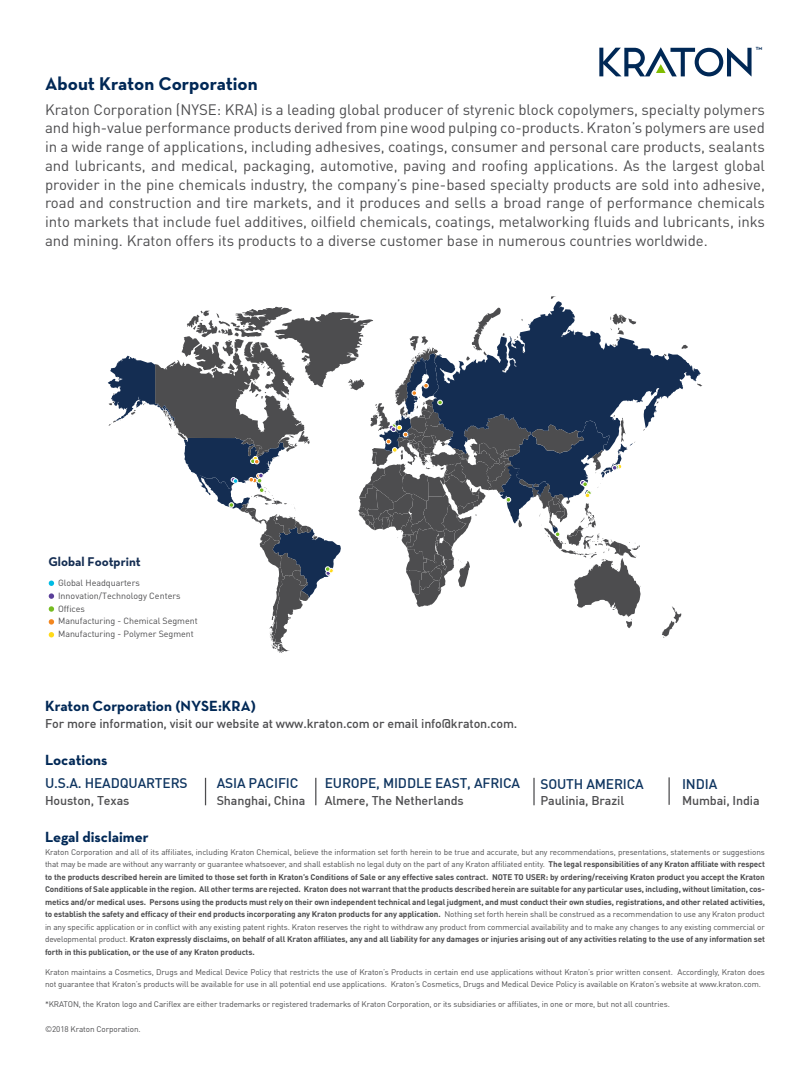
<style>
.page{position:relative;width:810px;height:1080px;background:#fff}
.page>*{position:absolute;margin:0;border:0;box-sizing:border-box;transform-origin:0 0}
.t1{font:700 18.75px "Neutra Text";color:#002856}
.t2{font:15px/18.8px "DINOT";color:#4d4d4f;text-align:justify}
.t3{font:700 15px "Neutra Text";color:#002856}
.t4{font:500 13.75px "DIN";letter-spacing:-.01em;color:#0f3560}
.t5{font:700 12.88px "Neutra Text";color:#142d52}
.t6{font:500 12.5px "DIN";letter-spacing:-.01em;color:#4d4d4f}
.t7{font:8.88px "DINOT";letter-spacing:-.005em;color:#4d4d4f}
.t8{font:700 8.12px/12.5px "DINOT";letter-spacing:-.01em;color:#4d4d4f;text-align:justify}
.t9{font:8.12px/12.5px "DINOT";letter-spacing:-.01em;color:#4d4d4f}
.t10{font:700 4.62px "Neutra Text";color:#002856}
.s1{font-weight:400}
</style>
<div class="page">
<svg style="left:662px;top:606px;width:19px;height:32px"></svg>
<svg style="left:554px;top:301px;width:147px;height:127px"></svg>
<svg style="left:697px;top:383px;width:5px;height:3px"></svg>
<svg style="left:681px;top:345px;width:7px;height:4px"></svg>
<svg style="left:108px;top:306px;width:537px;height:347px"></svg>
<svg style="left:205px;top:778px;width:1px;height:27px"></svg>
<svg style="left:315px;top:778px;width:1px;height:27px"></svg>
<hr style="left:533px;top:778px;width:2px;height:27px;background:#4d4d4f">
<svg style="left:669px;top:777px;width:1px;height:28px"></svg>
<svg style="left:599px;top:47px;width:153px;height:29px"></svg>
<svg style="left:49px;top:581px;width:5px;height:5px"></svg>
<svg style="left:49px;top:606px;width:5px;height:6px"></svg>
<svg style="left:49px;top:632px;width:5px;height:5px"></svg>
<svg style="left:49px;top:593px;width:5px;height:6px"></svg>
<svg style="left:49px;top:619px;width:5px;height:6px"></svg>
<p class="t10" style="left:756px;top:46px;width:8px">TM</p>
<h1 class="t1" style="left:45px;top:71px;width:214px">About Kraton Corporation</h1>
<p class="t2" style="left:45px;top:100px;width:722px">Kraton Corporation (NYSE: KRA) is a leading global producer of styrenic block copolymers, specialty polymers and high-value performance products derived from pine wood pulping co-products. Kraton’s polymers are used in a wide range of applications, including adhesives, coatings, consumer and personal care products, sealants and lubricants, and medical, packaging, automotive, paving and roofing applications. As the largest global provider in the pine chemicals industry, the company’s pine-based specialty products are sold into adhesive, road and construction and tire markets, and it produces and sells a broad range of performance chemicals into markets that include fuel additives, oilfield chemicals, coatings, metalworking fluids and lubricants, inks and mining. Kraton offers its products to a diverse customer base in numerous countries worldwide.</p>
<h3 class="t5" style="left:48px;top:554px;width:94px">Global Footprint</h3>
<p class="t7" style="left:58px;top:577px;width:83px">Global Headquarters</p>
<p class="t7" style="left:58px;top:603px;width:28px">Offices</p>
<p class="t7" style="left:58px;top:629px;width:137px">Manufacturing - Polymer Segment</p>
<p class="t7" style="left:58px;top:590px;width:124px">Innovation/Technology Centers</p>
<p class="t7" style="left:58px;top:616px;width:141px">Manufacturing - Chemical Segment</p>
<h2 class="t3" style="left:45px;top:697px;width:212px">Kraton Corporation (NYSE:KRA)</h2>
<h3 class="t6" style="left:45px;top:715px;width:474px">For more information, visit our website at www.kraton.com or email info@kraton.com.</h3>
<h2 class="t3" style="left:45px;top:750px;width:64px">Locations</h2>
<h3 class="t4" style="left:45px;top:775px;width:144px">U.S.A. HEADQUARTERS</h3>
<h3 class="t6" style="left:45px;top:792px;width:86px">Houston, Texas</h3>
<h3 class="t4" style="left:217px;top:775px;width:83px">ASIA PACIFIC</h3>
<h3 class="t6" style="left:217px;top:792px;width:90px">Shanghai, China</h3>
<h3 class="t4" style="left:325px;top:775px;width:197px">EUROPE, MIDDLE EAST, AFRICA</h3>
<h3 class="t6" style="left:325px;top:792px;width:141px">Almere, The Netherlands</h3>
<h3 class="t4" style="left:540px;top:775px;width:105px">SOUTH AMERICA</h3>
<h3 class="t6" style="left:540px;top:792px;width:85px">Paulinia, Brazil</h3>
<h3 class="t4" style="left:682px;top:775px;width:37px">INDIA</h3>
<h3 class="t6" style="left:682px;top:792px;width:79px">Mumbai, India</h3>
<h2 class="t3" style="left:45px;top:828px;width:105px">Legal disclaimer</h2>
<p class="t8" style="left:45px;top:845px;width:722px"><span class="s1">Kraton Corporation and all of its affiliates, including Kraton Chemical, believe the information set forth herein to be true and accurate, but any recommendations, presentations, statements or suggestions that may be made are without any warranty or guarantee whatsoever, and shall establish no legal duty on the part of any Kraton affiliated entity.</span> The legal responsibilities of any Kraton affiliate with respect to the products described herein are limited to those set forth in Kraton’s Conditions of Sale or any effective sales contract. NOTE TO USER: by ordering/receiving Kraton product you accept the Kraton Conditions of Sale applicable in the region. All other terms are rejected. Kraton does not warrant that the products described herein are suitable for any particular uses, including, without limitation, cos&shy;metics and/or medical uses. Persons using the products must rely on their own independent technical and legal judgment, and must conduct their own studies, registrations, and other related activities, to establish the safety and efficacy of their end products incorporating any Kraton products for any application. <span class="s1">Nothing set forth herein shall be construed as a recommendation to use any Kraton product in any specific application or in conflict with any existing patent rights. Kraton reserves the right to withdraw any product from commercial availability and to make any changes to any existing commercial or developmental product.</span> Kraton expressly disclaims, on behalf of all Kraton affiliates, any and all liability for any damages or injuries arising out of any activities relating to the use of any information set forth in this publication, or the use of any Kraton products.</p>
<p class="t9" style="left:45px;top:965px;width:721px">Kraton maintains a Cosmetics, Drugs and Medical Device Policy that restricts the use of Kraton’s Products in certain end use applications without Kraton’s prior written consent. Accordingly, Kraton does not guarantee that Kraton’s products will be available for use in all potential end use applications. Kraton’s Cosmetics, Drugs and Medical Device Policy is available on Kraton’s website at www.kraton.com.</p>
<p class="t9" style="left:45px;top:998px;width:626px">*KRATON, the Kraton logo and Cariflex are either trademarks or registered trademarks of Kraton Corporation, or its subsidiaries or affiliates, in one or more, but not all countries.</p>
<p class="t9" style="left:45px;top:1023px;width:97px">©2018 Kraton Corporation.</p>
</div>
